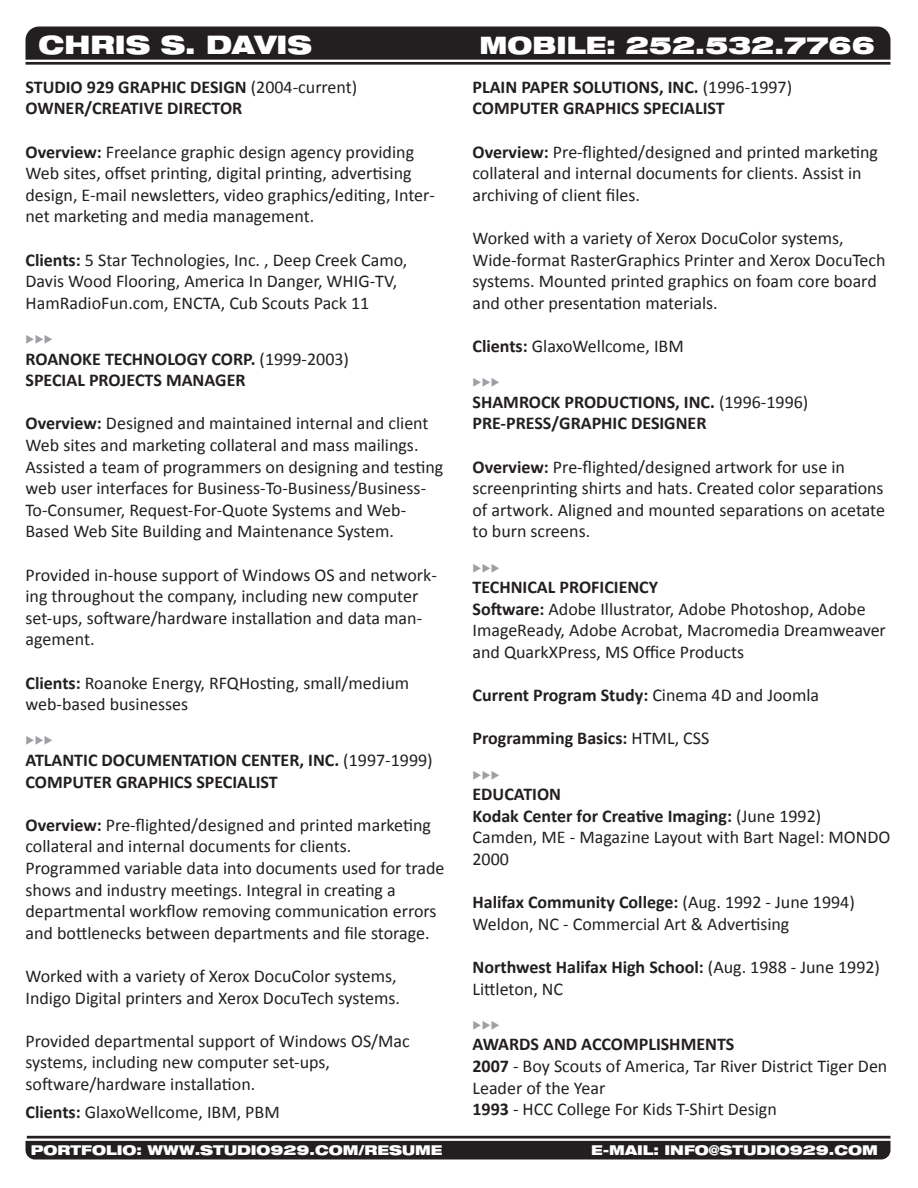
<style>
.page{position:relative;width:918px;height:1188px;background:#fff}
.page>*{position:absolute;margin:0;border:0;box-sizing:border-box;transform-origin:0 0}
.t1{font:25.5px "Heavenetica Extd 9 Blk SH";color:#fff}
.t2{font:24px "Heavenetica Extd 9 Blk SH";color:#fff}
.t3{font:18px/21.6px "Calibri";color:#231f20}
.t4{font:700 18px/21.6px "Calibri";color:#231f20}
.t5{font:13.5px "Heavenetica Extd 9 Blk SH";color:#fff}
.t6{font:10.5px "Wingdings 3";color:#9d9fa2}
.s1{font-weight:400}
.s2{font-weight:700}
</style>
<div class="page">
<div style="left:26px;top:1141px;width:865px;height:19px;background:#231f20"></div>
<div style="left:26px;top:27px;width:865px;height:33px;background:#231f20"></div>
<hr style="left:26px;top:62px;width:865px;height:3px;background:#231f20">
<hr style="left:27px;top:1136px;width:864px;height:3px;background:#231f20">
<h1 class="t1" style="left:38px;top:28px;width:275px">CHRIS S. DAVIS</h1>
<h2 class="t2" style="left:479px;top:29px;width:397px">MOBILE: 252.532.7766</h2>
<p class="t4" style="left:26px;top:75px;width:333px">STUDIO 929 GRAPHIC DESIGN <span class="s1">(2004-current)<br></span>OWNER/CREATIVE DIRECTOR</p>
<p class="t3" style="left:26px;top:140px;width:411px"><span class="s2">Overview:</span> Freelance graphic design agency providing Web sites, offset printing, digital printing, advertising design, E-mail newsletters, video graphics/editing, Inter&shy;net marketing and media management.</p>
<p class="t3" style="left:26px;top:248px;width:383px"><span class="s2">Clients:</span> 5 Star Technologies, Inc. , Deep Creek Camo,<br>Davis Wood Flooring, America In Danger, WHIG-TV,<br>HamRadioFun.com, ENCTA, Cub Scouts Pack 11</p>
<p class="t6" style="left:26px;top:333px;width:29px">◆◆◆</p>
<p class="t4" style="left:26px;top:347px;width:325px">ROANOKE TECHNOLOGY CORP. <span class="s1">(1999-2003)<br></span>SPECIAL PROJECTS MANAGER</p>
<p class="t3" style="left:26px;top:412px;width:419px"><span class="s2">Overview:</span> Designed and maintained internal and client Web sites and marketing collateral and mass mailings.<br>Assisted a team of programmers on designing and testing web user interfaces for Business-To-Business/Business-To-Consumer, Request-For-Quote Systems and Web-Based Web Site Building and Maintenance System.</p>
<p class="t3" style="left:26px;top:563px;width:413px">Provided in-house support of Windows OS and network&shy;ing throughout the company, including new computer set-ups, software/hardware installation and data man&shy;agement.</p>
<p class="t3" style="left:26px;top:671px;width:385px"><span class="s2">Clients:</span> Roanoke Energy, RFQHosting, small/medium web-based businesses</p>
<p class="t6" style="left:26px;top:735px;width:29px">◆◆◆</p>
<p class="t4" style="left:26px;top:748px;width:409px">ATLANTIC DOCUMENTATION CENTER, INC. <span class="s1">(1997-1999)<br></span>COMPUTER GRAPHICS SPECIALIST</p>
<p class="t3" style="left:26px;top:813px;width:421px"><span class="s2">Overview:</span> Pre-flighted/designed and printed marketing collateral and internal documents for clients.<br>Programmed variable data into documents used for trade shows and industry meetings. Integral in creating a departmental workflow removing communication errors and bottlenecks between departments and file storage.</p>
<p class="t3" style="left:26px;top:964px;width:376px">Worked with a variety of Xerox DocuColor systems,<br>Indigo Digital printers and Xerox DocuTech systems.</p>
<p class="t3" style="left:26px;top:1029px;width:386px">Provided departmental support of Windows OS/Mac systems, including new computer set-ups, software/hardware installation.</p>
<p class="t3" style="left:26px;top:1100px;width:256px"><span class="s2">Clients:</span> GlaxoWellcome, IBM, PBM</p>
<p class="t4" style="left:472px;top:75px;width:321px">PLAIN PAPER SOLUTIONS, INC. <span class="s1">(1996-1997)<br></span>COMPUTER GRAPHICS SPECIALIST</p>
<p class="t3" style="left:472px;top:140px;width:407px"><span class="s2">Overview:</span> Pre-flighted/designed and printed marketing collateral and internal documents for clients. Assist in archiving of client files.</p>
<p class="t3" style="left:472px;top:226px;width:415px">Worked with a variety of Xerox DocuColor systems, Wide-format RasterGraphics Printer and Xerox DocuTech systems. Mounted printed graphics on foam core board and other presentation materials.</p>
<p class="t3" style="left:472px;top:334px;width:213px"><span class="s2">Clients:</span> GlaxoWellcome, IBM</p>
<p class="t6" style="left:472px;top:376px;width:29px">◆◆◆</p>
<p class="t4" style="left:472px;top:390px;width:337px">SHAMROCK PRODUCTIONS, INC. <span class="s1">(1996-1996)<br></span>PRE-PRESS/GRAPHIC DESIGNER</p>
<p class="t3" style="left:472px;top:455px;width:414px"><span class="s2">Overview:</span> Pre-flighted/designed artwork for use in screenprinting shirts and hats. Created color separations of artwork. Aligned and mounted separations on acetate to burn screens.</p>
<p class="t6" style="left:472px;top:562px;width:29px">◆◆◆</p>
<p class="t3" style="left:472px;top:575px;width:415px"><span class="s2">TECHNICAL PROFICIENCY<br>Software:</span> Adobe Illustrator, Adobe Photoshop, Adobe ImageReady, Adobe Acrobat, Macromedia Dreamweaver and QuarkXPress, MS Office Products</p>
<p class="t4" style="left:472px;top:683px;width:348px">Current Program Study: <span class="s1">Cinema 4D and Joomla</span></p>
<p class="t4" style="left:472px;top:727px;width:238px">Programming Basics: <span class="s1">HTML, CSS</span></p>
<p class="t6" style="left:472px;top:769px;width:29px">◆◆◆</p>
<p class="t3" style="left:472px;top:782px;width:419px"><span class="s2">EDUCATION<br>Kodak Center for Creative Imaging:</span> (June 1992)<br>Camden, ME - Magazine Layout with Bart Nagel: MONDO<br>2000</p>
<p class="t3" style="left:472px;top:890px;width:384px"><span class="s2">Halifax Community College:</span> (Aug. 1992 - June 1994)<br>Weldon, NC - Commercial Art &amp; Advertising</p>
<p class="t3" style="left:472px;top:955px;width:409px"><span class="s2">Northwest Halifax High School:</span> (Aug. 1988 - June 1992)<br>Littleton, NC</p>
<p class="t6" style="left:472px;top:1019px;width:29px">◆◆◆</p>
<p class="t3" style="left:472px;top:1033px;width:416px"><span class="s2">AWARDS AND ACCOMPLISHMENTS<br>2007</span> - Boy Scouts of America, Tar River District Tiger Den Leader of the Year<br><span class="s2">1993</span> - HCC College For Kids T-Shirt Design</p>
<p class="t5" style="left:31px;top:1141px;width:413px">PORTFOLIO: WWW.STUDIO929.COM/RESUME</p>
<p class="t5" style="left:591px;top:1141px;width:288px">E-MAIL: INFO@STUDIO929.COM</p>
</div>
